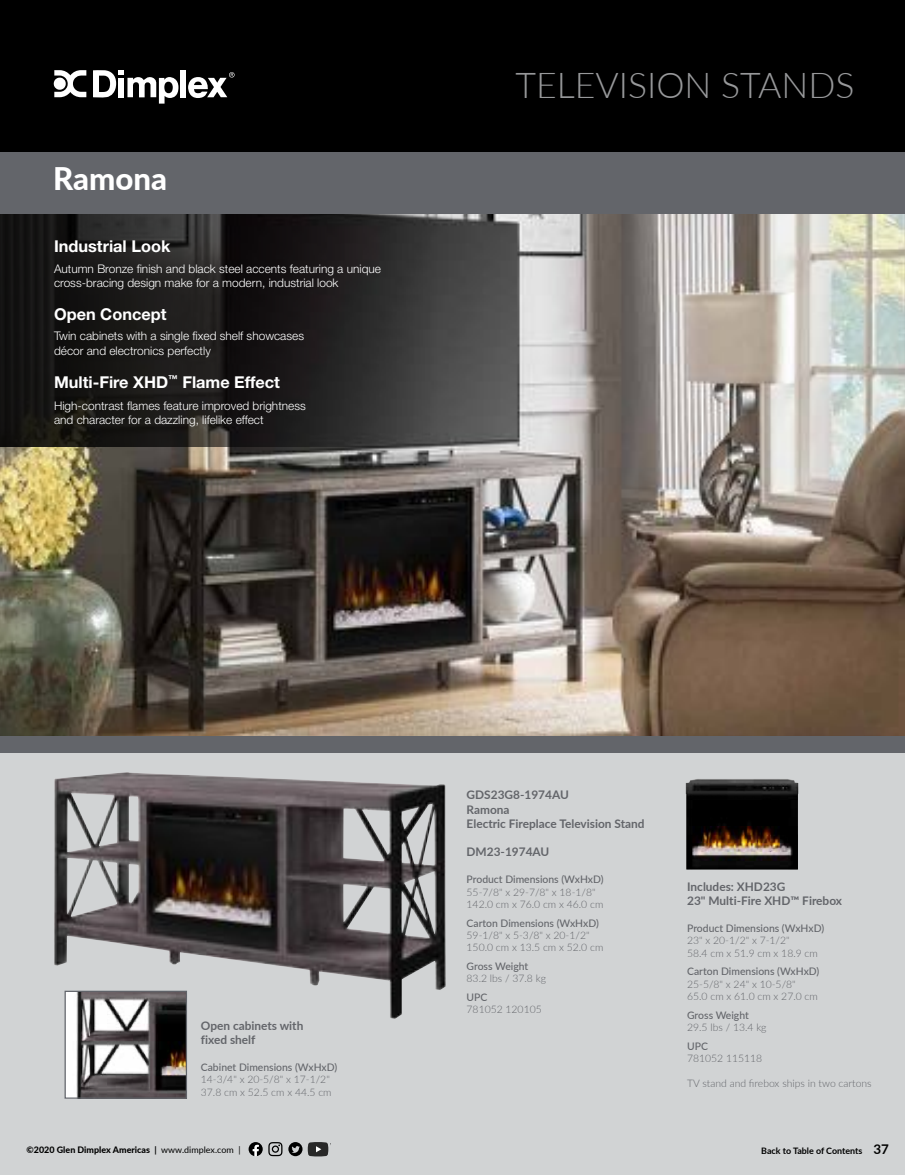
<style>
.page{position:relative;width:905px;height:1175px;background:#fff}
.page>*{position:absolute;margin:0;border:0;box-sizing:border-box;transform-origin:0 0}
.t1{font:300 35.55px "Lato";color:#97989a}
.t2{font:800 31.2px "Lato";color:#fff}
.t3{font:700 16.35px "Helvetica Neue LT Std";color:#fff}
.t4{font:700 13.35px "Lato";color:#000}
.t5{font:300 11.85px/14.2px "Helvetica Neue LT Std";color:#fff}
.t6{font:700 11.85px/14.2px "Lato";color:#63656a}
.t7{font:300 10.35px/12.5px "Lato";color:#63656a}
.t8{font:500 10.35px "Lato";color:#63656a}
.t9{font:800 8.85px "Lato";letter-spacing:.005em;color:#000}
.t10{font:700 8.85px "Lato";color:#000}
.s1{font-weight:700}
.s2{font-weight:400}
</style>
<div class="page">
<div style="left:0;top:745px;width:904px;height:429px;background:#d1d3d4"></div>
<div style="left:0;top:0;width:904px;height:152px;background:#000"></div>
<img style="left:0;top:213px;width:904px;height:523px">
<div style="left:0;top:152px;width:904px;height:61px;background:#63656a"></div>
<div style="left:0;top:736px;width:904px;height:16px;background:#63656a"></div>
<svg style="left:0;top:213px;width:437px;height:233px"></svg>
<svg style="left:93px;top:70px;width:85px;height:34px"></svg>
<div style="left:180px;top:70px;width:6px;height:27px;background:#fff"></div>
<svg style="left:188px;top:72px;width:46px;height:26px"></svg>
<svg style="left:53px;top:70px;width:33px;height:27px"></svg>
<svg style="left:288px;top:1142px;width:14px;height:14px"></svg>
<svg style="left:308px;top:1142px;width:23px;height:14px"></svg>
<svg style="left:248px;top:1142px;width:34px;height:14px"></svg>
<img style="left:54px;top:772px;width:391px;height:246px">
<img style="left:685px;top:779px;width:113px;height:90px">
<img style="left:67px;top:992px;width:118px;height:104px">
<div style="left:65px;top:990px;width:122px;height:108px;border:1px solid #61646a"></div>
<h2 class="t2" style="left:53px;top:159px;width:115px">Ramona</h2>
<h3 class="t3" style="left:54px;top:236px;width:118px">Industrial Look</h3>
<p class="t5" style="left:54px;top:261px;width:328px">Autumn Bronze finish and black steel accents featuring a unique cross-bracing design make for a modern, industrial look</p>
<h3 class="t3" style="left:54px;top:304px;width:114px">Open Concept</h3>
<p class="t5" style="left:54px;top:329px;width:251px">Twin cabinets with a single fixed shelf showcases décor and electronics perfectly</p>
<h3 class="t3" style="left:54px;top:372px;width:227px">Multi-Fire XHD<sup>™</sup> Flame Effect</h3>
<p class="t5" style="left:54px;top:398px;width:253px">High-contrast flames feature improved brightness and character for a dazzling, lifelike effect</p>
<h1 class="t1" style="left:515px;top:63px;width:340px">TELEVISION STANDS</h1>
<p class="t6" style="left:201px;top:1018px;width:104px">Open cabinets with fixed shelf</p>
<p class="t8" style="left:201px;top:1060px;width:138px">Cabinet Dimensions (WxHxD)</p>
<p class="t7" style="left:201px;top:1073px;width:132px">14-3/4" x 20-5/8" x 17-1/2"<br>37.8 cm x 52.5 cm x 44.5 cm</p>
<p class="t6" style="left:466px;top:787px;width:179px">GDS23G8-1974AU<br>Ramona<br>Electric Fireplace Television Stand</p>
<p class="t6" style="left:466px;top:844px;width:84px">DM23-1974AU</p>
<p class="t8" style="left:466px;top:873px;width:138px">Product Dimensions (WxHxD)</p>
<p class="t7" style="left:466px;top:885px;width:138px">55-7/8" x 29-7/8" x 18-1/8"<br>142.0 cm x 76.0 cm x 46.0 cm</p>
<p class="t8" style="left:466px;top:916px;width:134px">Carton Dimensions (WxHxD)</p>
<p class="t7" style="left:466px;top:928px;width:138px">59-1/8" x 5-3/8" x 20-1/2"<br>150.0 cm x 13.5 cm x 52.0 cm</p>
<p class="t8" style="left:466px;top:959px;width:63px">Gross Weight</p>
<p class="t7" style="left:466px;top:972px;width:81px">83.2 lbs / 37.8 kg</p>
<p class="t8" style="left:466px;top:990px;width:22px">UPC</p>
<p class="t7" style="left:466px;top:1003px;width:77px">781052 120105</p>
<p class="t6" style="left:687px;top:879px;width:156px">Includes: XHD23G<br>23" Multi-Fire XHD™ Firebox</p>
<p class="t8" style="left:687px;top:921px;width:138px">Product Dimensions (WxHxD)</p>
<p class="t7" style="left:687px;top:934px;width:132px">23" x 20-1/2" x 7-1/2"<br>58.4 cm x 51.9 cm x 18.9 cm</p>
<p class="t8" style="left:687px;top:965px;width:134px">Carton Dimensions (WxHxD)</p>
<p class="t7" style="left:687px;top:977px;width:132px">25-5/8" x 24" x 10-5/8"<br>65.0 cm x 61.0 cm x 27.0 cm</p>
<p class="t8" style="left:687px;top:1008px;width:63px">Gross Weight</p>
<p class="t7" style="left:687px;top:1020px;width:81px">29.5 lbs / 13.4 kg</p>
<p class="t8" style="left:687px;top:1039px;width:22px">UPC</p>
<p class="t7" style="left:687px;top:1051px;width:77px">781052 115118</p>
<p class="t7" style="left:687px;top:1076px;width:186px">TV stand and firebox ships in two cartons</p>
<p class="t9" style="left:27px;top:1143px;width:215px">©2020 Glen Dimplex Americas <span class="s1">|</span> <span class="s2">www.dimplex.com |</span></p>
<p class="t4" style="left:873px;top:1140px;width:17px">37</p>
<p class="t10" style="left:761px;top:1145px;width:103px">Back to Table of Contents</p>
</div>
